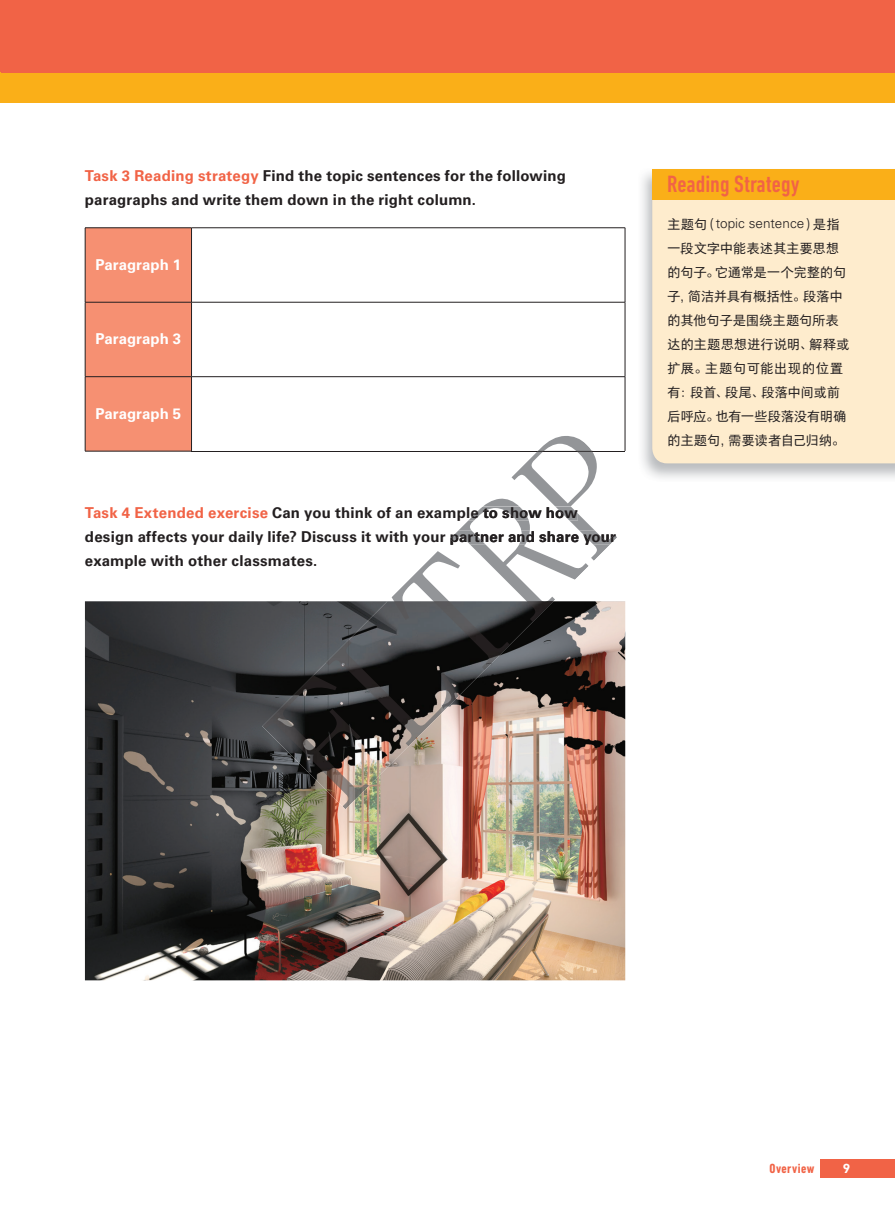
<style>
.page{position:relative;width:895px;height:1213px;background:#fff}
.page>*{position:absolute;margin:0;border:0;box-sizing:border-box;transform-origin:0 0}
.t1{font:175.65px "Sim Sun";color:#231f20}
.t2{font:500 condensed 24px "DIN Next LT Pro";color:#f16346}
.t3{font:700 15px/24px "Univers LT Std";letter-spacing:.015em;color:#231f20}
.t4{font:700 15px "Univers LT Std";color:#fff}
.t5{font:13.5px/24px "FZYOUH 508 R GB1 4";letter-spacing:-.02em;color:#231f20}
.t6{font:300 13.5px "Univers LT Std";letter-spacing:.005em;color:#231f20}
.t7{font:700 condensed 13.5px "DIN Next LT Pro";letter-spacing:.03em;color:#f16346}
.t8{font:700 13.5px "DIN Next LT Pro";color:#fff}
.s1{color:#f16346}
.s2{font-family:"FZYOUH 508 R GB1 4";font-weight:400}
</style>
<div class="page">
<div style="left:652px;top:199px;width:242px;height:264px;background:#feeccd"></div>
<div style="left:652px;top:169px;width:242px;height:30px;background:#faaf18"></div>
<div style="left:1px;top:73px;width:893px;height:30px;background:#faaf18"></div>
<hr style="left:0;top:0;width:1px;height:73px;background:#f16346">
<div style="left:1px;top:0;width:893px;height:73px;background:#f16346"></div>
<hr style="left:0;top:73px;width:1px;height:30px;background:#faaf18">
<div style="left:86px;top:228px;width:105px;height:223px;background:#f69072"></div>
<hr style="left:85px;top:227px;width:106px;height:1px;background:#231f20">
<hr style="left:85px;top:228px;width:1px;height:74px;background:#231f20">
<hr style="left:191px;top:227px;width:434px;height:1px;background:#231f20">
<hr style="left:191px;top:228px;width:1px;height:74px;background:#231f20">
<hr style="left:624px;top:228px;width:1px;height:74px;background:#231f20">
<hr style="left:85px;top:302px;width:106px;height:1px;background:#231f20">
<hr style="left:85px;top:302px;width:1px;height:74px;background:#231f20">
<hr style="left:191px;top:302px;width:434px;height:1px;background:#231f20">
<hr style="left:191px;top:302px;width:1px;height:74px;background:#231f20">
<hr style="left:624px;top:302px;width:1px;height:74px;background:#231f20">
<hr style="left:85px;top:376px;width:106px;height:1px;background:#231f20">
<hr style="left:85px;top:377px;width:1px;height:74px;background:#231f20">
<hr style="left:191px;top:376px;width:434px;height:1px;background:#231f20">
<hr style="left:191px;top:377px;width:1px;height:74px;background:#231f20">
<hr style="left:624px;top:377px;width:1px;height:74px;background:#231f20">
<hr style="left:85px;top:451px;width:106px;height:1px;background:#231f20">
<hr style="left:191px;top:451px;width:434px;height:1px;background:#231f20">
<img style="left:85px;top:601px;width:540px;height:379px">
<div style="left:820px;top:1159px;width:74px;height:18px;background:#f16346"></div>
<svg style="left:469px;top:507px;width:108px;height:13px"></svg>
<svg style="left:450px;top:530px;width:166px;height:14px"></svg>
<img style="left:262px;top:601px;width:291px;height:208px">
<p class="t3" style="left:85px;top:164px;width:482px"><span class="s1">Task 3 Reading strategy</span> Find the topic sentences for the following paragraphs and write them down in the right column.</p>
<p class="t4" style="left:96px;top:256px;width:87px">Paragraph 1</p>
<p class="t4" style="left:96px;top:330px;width:87px">Paragraph 3</p>
<p class="t4" style="left:96px;top:405px;width:87px">Paragraph 5</p>
<h1 class="t1" style="left:238px;top:707px;width:441px;rotate:-45deg">FLTRP</h1>
<p class="t3" style="left:85px;top:500px;width:494px"><span class="s1">Task 4 Extended exercise</span> Can you think of an example to show how</p>
<p class="t3" style="left:85px;top:548px;width:234px">example with other classmates.</p>
<p class="t3" style="left:85px;top:524px;width:532px">design affects your daily life? Discuss it with your partner and share your</p>
<h2 class="t2" style="left:667px;top:170px;width:134px">Reading Strategy</h2>
<p class="t6" style="left:667px;top:215px;width:174px"><span class="s2">主题句（</span>topic sentence<span class="s2">）是指</span></p>
<p class="t5" style="left:667px;top:236px;width:184px">一段文字中能表述其主要思想的句子。它通常是一个完整的句子，简洁并具有概括性。段落中的其他句子是围绕主题句所表达的主题思想进行说明、解释或扩展。主题句可能出现的位置有：段首、段尾、段落中间或前后呼应。也有一些段落没有明确的主题句，需要读者自己归纳。</p>
<p class="t7" style="left:769px;top:1160px;width:46px">Overview</p>
<p class="t8" style="left:842px;top:1160px;width:9px">9</p>
</div>
